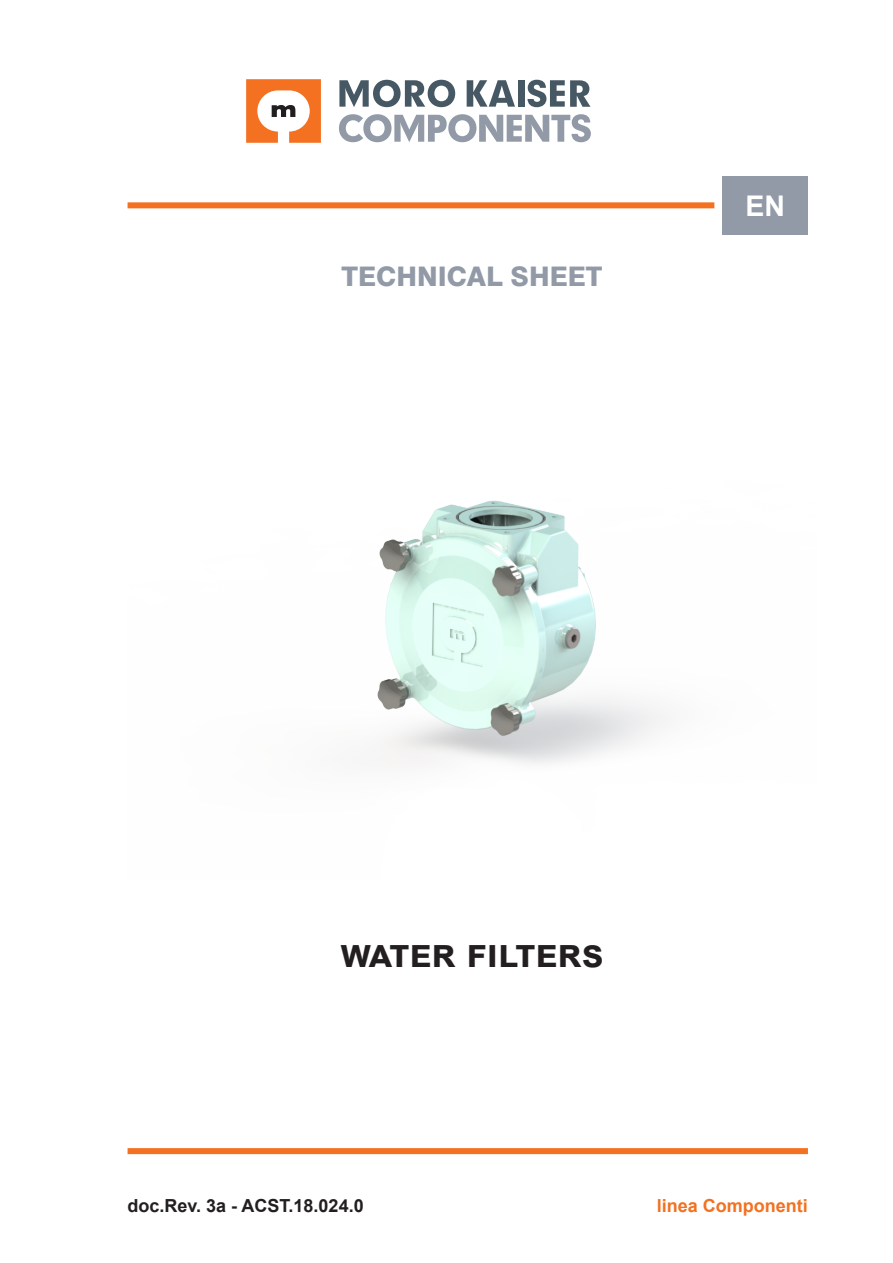
<style>
.page{position:relative;width:893px;height:1263px;background:#fff}
.page>*{position:absolute;margin:0;border:0;box-sizing:border-box;transform-origin:0 0}
.Testo{font:700 39px "Arial";color:#231f20}
.Casella_LINGUA{font:700 28.5px "Arial";color:#fff}
.Linea_Prodotto{font:800 27px "Swiss 721 BT";color:#919aa6}
.Copertina_Doc_Rev{font:700 18px "Arial";color:#231f20}
.Copertina_Doc_Rev-2{font:700 18px "Arial";color:#f37121}
</style>
<div class="page">
<div style="left:723px;top:176px;width:85px;height:59px;background:#919aa6"></div>
<img style="left:377px;top:500px;width:291px;height:264px">
<div style="left:128px;top:1148px;width:680px;height:6px;background:#f37121"></div>
<div style="left:128px;top:202px;width:586px;height:6px;background:#f37121"></div>
<svg style="left:467px;top:80px;width:48px;height:27px"></svg>
<div style="left:518px;top:80px;width:6px;height:27px;background:#475865"></div>
<svg style="left:527px;top:80px;width:63px;height:27px"></svg>
<svg style="left:339px;top:114px;width:252px;height:28px"></svg>
<svg style="left:339px;top:80px;width:116px;height:27px"></svg>
<svg style="left:246px;top:79px;width:75px;height:64px"></svg>
<p class="Linea_Prodotto" style="left:342px;top:260px;width:262px">TECHNICAL SHEET</p>
<p class="Casella_LINGUA" style="left:746px;top:186px;width:41px">EN</p>
<p class="Testo" style="left:340px;top:925px;width:265px">water filters</p>
<p class="Copertina_Doc_Rev" style="left:128px;top:1193px;width:238px">doc.Rev. 3a - ACST.18.024.0</p>
<p class="Copertina_Doc_Rev-2" style="left:657px;top:1193px;width:153px">linea Componenti</p>
</div>
